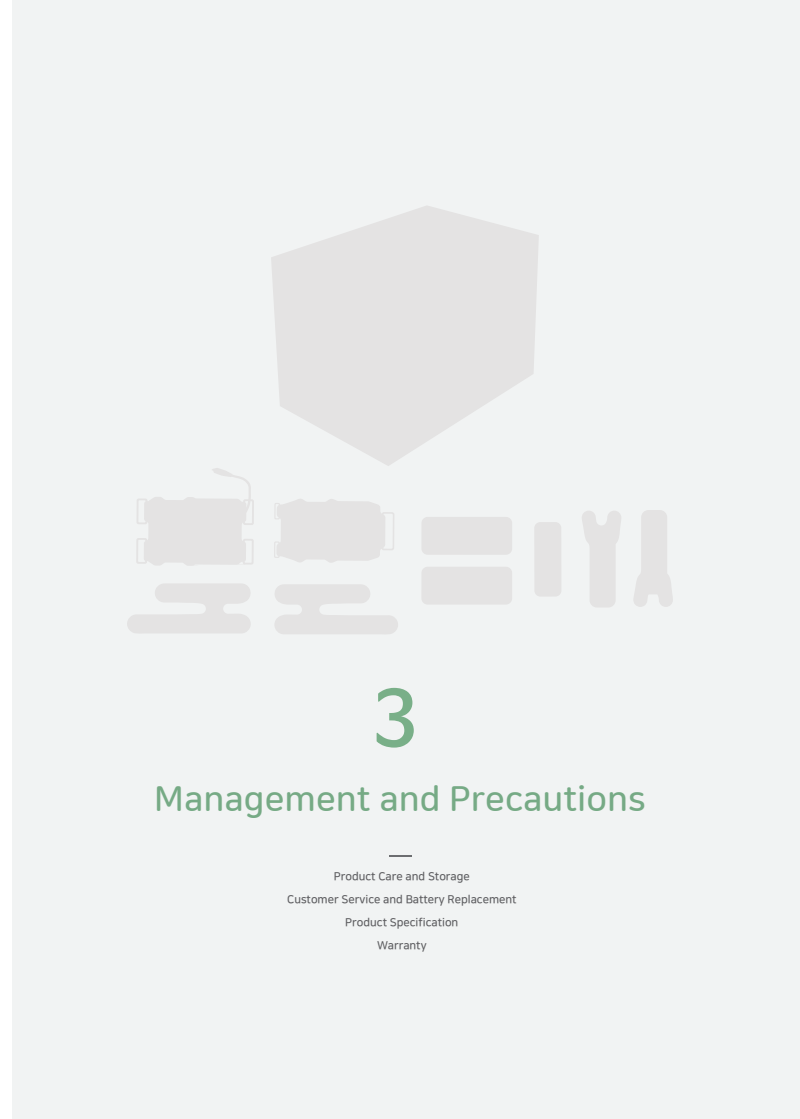
<style>
.page{position:relative;width:800px;height:1119px;background:#fff}
.page>*{position:absolute;margin:0;border:0;box-sizing:border-box;transform-origin:0 0}
.t1{font:700 75px "Nanum Barun Gothic";color:#79af88}
.t2{font:34.5px "Nanum Square Round B";color:#76aa85}
.t3{font:11.25px/23.1px "Nanum Square B";color:#5f5f62;text-align:center}
</style>
<div class="page">
<div style="left:13px;top:0;width:786px;height:1118px;background:#f1f3f3"></div>
<hr style="left:388px;top:855px;width:23px;height:2px;background:#6c6d70">
<svg style="left:136px;top:468px;width:118px;height:97px"></svg>
<svg style="left:274px;top:499px;width:120px;height:64px"></svg>
<svg style="left:271px;top:206px;width:267px;height:260px;fill:#e4e3e3"></svg>
<div style="left:534px;top:522px;width:27px;height:74px;background:#e4e3e3"></div>
<div style="left:422px;top:517px;width:90px;height:37px;background:#e4e3e3"></div>
<div style="left:422px;top:567px;width:90px;height:37px;background:#e4e3e3"></div>
<svg style="left:127px;top:584px;width:124px;height:49px"></svg>
<svg style="left:633px;top:510px;width:39px;height:97px"></svg>
<svg style="left:275px;top:584px;width:123px;height:50px"></svg>
<svg style="left:582px;top:511px;width:39px;height:96px"></svg>
<h1 class="t1" style="left:372px;top:680px;width:45px">3</h1>
<h2 class="t2" style="left:154px;top:780px;width:493px">Management and Precautions</h2>
<p class="t3" style="left:287px;top:864px;width:231px">Product Care and Storage<br>Customer Service and Battery Replacement<br>Product Specification<br>Warranty</p>
</div>
